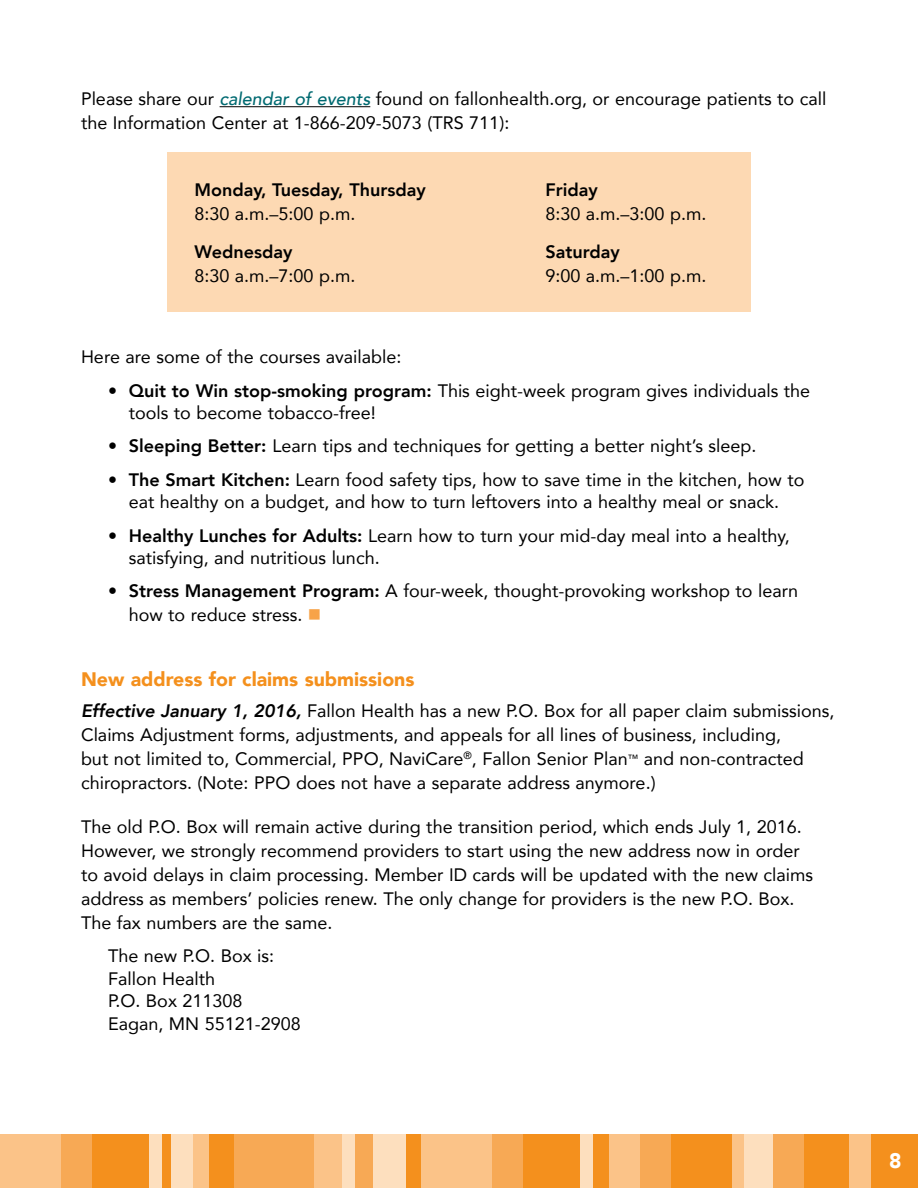
<style>
.page{position:relative;width:918px;height:1188px;background:#fff}
.page>*{position:absolute;margin:0;border:0;box-sizing:border-box;transform-origin:0 0}
.t1{font:900 21px "Avenir";color:#fff}
.t2{font:900 19.5px "Avenir";color:#f4901d}
.t3{font:18px/24px "Avenir";color:#000}
.t4{font:800 18px "Avenir";color:#000}
.s1{font-weight:500;font-style:italic;color:#006a71}
.s2{font-weight:800}
.s3{color:#f7a349}
.s4{font-weight:800;font-style:italic}
</style>
<div class="page">
<div style="left:5px;top:1134px;width:913px;height:54px;background:#f4901d"></div>
<div style="left:421px;top:1134px;width:71px;height:54px;background:#fbc388"></div>
<div style="left:0;top:1134px;width:61px;height:54px;background:#fbc388"></div>
<div style="left:732px;top:1134px;width:12px;height:54px;background:#fbc388"></div>
<div style="left:492px;top:1134px;width:31px;height:54px;background:#f7a955"></div>
<div style="left:61px;top:1134px;width:31px;height:54px;background:#f7a955"></div>
<div style="left:355px;top:1134px;width:19px;height:54px;background:#f7a955"></div>
<div style="left:744px;top:1134px;width:31px;height:54px;background:#fddfbe"></div>
<div style="left:640px;top:1134px;width:31px;height:54px;background:#f7a955"></div>
<div style="left:314px;top:1134px;width:31px;height:54px;background:#fbc388"></div>
<div style="left:609px;top:1134px;width:31px;height:54px;background:#fbc388"></div>
<div style="left:178px;top:1134px;width:31px;height:54px;background:#fbc388"></div>
<div style="left:235px;top:1134px;width:79px;height:54px;background:#f7a955"></div>
<div style="left:373px;top:1134px;width:32px;height:54px;background:#fddfbe"></div>
<div style="left:171px;top:1134px;width:22px;height:54px;background:#fddfbe"></div>
<div style="left:581px;top:1134px;width:12px;height:54px;background:#fddfbe"></div>
<div style="left:150px;top:1134px;width:12px;height:54px;background:#fddfbe"></div>
<div style="left:849px;top:1134px;width:21px;height:54px;background:#fbc388"></div>
<div style="left:773px;top:1134px;width:31px;height:54px;background:#f7a955"></div>
<div style="left:343px;top:1134px;width:12px;height:54px;background:#fddfbe"></div>
<hr style="left:220px;top:106px;width:150px;height:1px;background:#000">
<div style="left:167px;top:153px;width:584px;height:159px;background:#fdd9b3"></div>
<p class="t3" style="left:81px;top:87px;width:747px">Please share our <span class="s1">calendar of events</span> found on fallonhealth.org, or encourage patients to call the Information Center at 1-866-209-5073 (TRS 711):</p>
<p class="t4" style="left:194px;top:176px;width:233px">Monday, Tuesday, Thursday</p>
<p class="t4" style="left:545px;top:176px;width:54px">Friday</p>
<p class="t3" style="left:194px;top:201px;width:163px">8:30 a.m.–5:00 p.m.</p>
<p class="t3" style="left:545px;top:201px;width:163px">8:30 a.m.–3:00 p.m.</p>
<p class="t4" style="left:194px;top:237px;width:100px">Wednesday</p>
<p class="t4" style="left:545px;top:237px;width:76px">Saturday</p>
<p class="t3" style="left:194px;top:263px;width:163px">8:30 a.m.–7:00 p.m.</p>
<p class="t3" style="left:545px;top:263px;width:163px">9:00 a.m.–1:00 p.m.</p>
<p class="t3" style="left:81px;top:345px;width:322px">Here are some of the courses available:</p>
<p class="t3" style="left:129px;top:379px;width:683px;line-height:22.5px;text-indent:-21px"><span class="s2">• Quit to Win stop-smoking program:</span> This eight-week program gives individuals the tools to become tobacco-free!</p>
<p class="t3" style="left:108px;top:434px;width:650px"><span class="s2">• Sleeping Better:</span> Learn tips and techniques for getting a better night’s sleep.</p>
<p class="t3" style="left:108px;top:468px;width:698px;line-height:22.5px;text-align:center"><span class="s2">• The Smart Kitchen:</span> Learn food safety tips, how to save time in the kitchen, how to eat healthy on a budget, and how to turn leftovers into a healthy meal or snack.</p>
<p class="t3" style="left:129px;top:524px;width:663px;line-height:22.5px;text-indent:-21px"><span class="s2">• Healthy Lunches for Adults:</span> Learn how to turn your mid-day meal into a healthy, satisfying, and nutritious lunch.</p>
<p class="t3" style="left:129px;top:579px;width:671px;text-indent:-21px"><span class="s2">• Stress Management Program:</span> A four-week, thought-provoking workshop to learn how to reduce stress. <span class="s3">■</span></p>
<p class="t2" style="left:81px;top:662px;width:335px">New address for claims submissions</p>
<p class="t3" style="left:81px;top:698px;width:755px"><span class="s4">Effective January 1, 2016,</span> Fallon Health has a new P.O. Box for all paper claim submissions, Claims Adjustment forms, adjustments, and appeals for all lines of business, including,<br>but not limited to, Commercial, PPO, NaviCare<sup>®</sup>, Fallon Senior Plan<sup>™</sup> and non-contracted chiropractors. (Note: PPO does not have a separate address anymore.)</p>
<p class="t3" style="left:81px;top:814px;width:734px">The old P.O. Box will remain active during the transition period, which ends July 1, 2016.<br>However, we strongly recommend providers to start using the new address now in order to avoid delays in claim processing. Member ID cards will be updated with the new claims address as members’ policies renew. The only change for providers is the new P.O. Box.<br>The fax numbers are the same.</p>
<p class="t3" style="left:108px;top:944px;width:194px;line-height:22.5px">The new P.O. Box is:<br>Fallon Health<br>P.O. Box 211308<br>Eagan, MN 55121-2908</p>
<p class="t1" style="left:889px;top:1143px;width:14px">8</p>
</div>
